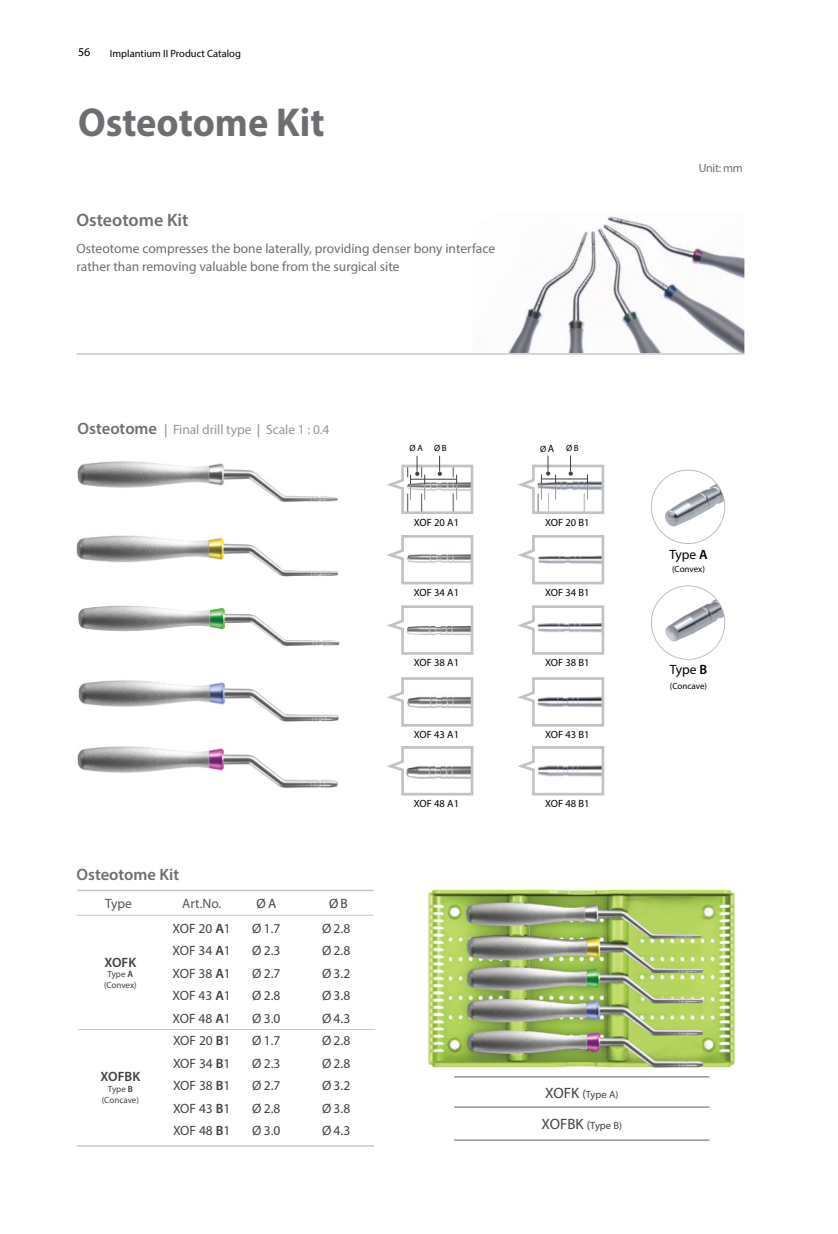
<style>
.page{position:relative;width:838px;height:1234px;background:#fff}
.page>*{position:absolute;margin:0;border:0;box-sizing:border-box;transform-origin:0 0}
.t1{font:700 40.5px "Myriad Pro";color:#6d6e71;scale:.95 1}
.t2{font:600 18px "Myriad Pro";color:#6d6e71}
.t3{font:600 16.5px "Myriad Pro";color:#6d6e71}
.t4{font:13.5px "Myriad Pro";color:#414042}
.t5{font:13.5px/18px "Myriad Pro";color:#6d6e71}
.t6{font:13.5px "Myriad Pro";letter-spacing:-.005em;color:#939598}
.t7{font:13.5px "Myriad Pro";color:#565659}
.t8{font:13.5px "Myriad Pro";color:#000}
.t9{font:600 13.5px "Myriad Pro";color:#414042}
.t10{font:12px "Myriad Pro";letter-spacing:-.025em;color:#6d6e71}
.t11{font:12px "Myriad Pro";color:#000}
.t12{font:10.5px "Myriad Pro";color:#000}
.t13{font:10.5px "Myriad Pro";color:#414042}
.t14{font:9px/10.8px "Myriad Pro";letter-spacing:-.005em;color:#414042;text-align:center}
.t15{font:9px "Myriad Pro";letter-spacing:-.01em;color:#000}
.s1{font-weight:600;font-size:16.5px;color:#6d6e71}
.s2{font-weight:600}
.s3{font-size:10.5px}
.s4{font-size:15px}
.s5{font-size:12px}
</style>
<div class="page">
<img style="left:428px;top:889px;width:307px;height:189px">
<svg style="left:387px;top:535px;width:87px;height:50px"></svg>
<svg style="left:387px;top:605px;width:87px;height:50px"></svg>
<svg style="left:387px;top:677px;width:87px;height:50px"></svg>
<svg style="left:387px;top:746px;width:87px;height:50px"></svg>
<svg style="left:387px;top:455px;width:87px;height:59px"></svg>
<svg style="left:518px;top:535px;width:87px;height:50px"></svg>
<svg style="left:518px;top:605px;width:87px;height:50px"></svg>
<svg style="left:518px;top:677px;width:87px;height:50px"></svg>
<svg style="left:518px;top:746px;width:87px;height:50px"></svg>
<img style="left:508px;top:216px;width:236px;height:137px">
<hr style="left:77px;top:353px;width:667px;height:1px;background:#c7c8ca">
<hr style="left:77px;top:914px;width:297px;height:1px;background:#c7c8ca">
<hr style="left:78px;top:1028px;width:297px;height:1px;background:#c7c8ca">
<hr style="left:77px;top:889px;width:297px;height:2px;background:#c7c8ca">
<hr style="left:77px;top:1144px;width:297px;height:2px;background:#c7c8ca">
<img style="left:665px;top:483px;width:51px;height:43px">
<div style="left:651px;top:469px;width:74px;height:74px;border:1px solid #bcbec0;border-radius:50%"></div>
<img style="left:665px;top:599px;width:51px;height:42px">
<div style="left:651px;top:585px;width:74px;height:74px;border:1px solid #bcbec0;border-radius:50%"></div>
<img style="left:77px;top:461px;width:261px;height:41px">
<img style="left:77px;top:535px;width:262px;height:42px">
<img style="left:78px;top:605px;width:261px;height:40px">
<img style="left:78px;top:680px;width:261px;height:42px">
<img style="left:77px;top:746px;width:261px;height:42px">
<svg style="left:518px;top:455px;width:87px;height:59px"></svg>
<hr style="left:454px;top:1075px;width:255px;height:2px;background:#939598">
<hr style="left:454px;top:1106px;width:255px;height:1px;background:#939598">
<hr style="left:454px;top:1139px;width:255px;height:1px;background:#939598">
<p class="t11" style="left:78px;top:45px;width:14px">56</p>
<p class="t12" style="left:110px;top:47px;width:133px">Implantium II Product Catalog</p>
<h1 class="t1" style="left:78px;top:96px;width:261px">Osteotome Kit</h1>
<h2 class="t2" style="left:77px;top:209px;width:113px">Osteotome Kit</h2>
<p class="t5" style="left:77px;top:239px;width:420px">Osteotome compresses the bone laterally, providing denser bony interface rather than removing valuable bone from the surgical site</p>
<p class="t10" style="left:698px;top:160px;width:46px">Unit: mm</p>
<p class="t6" style="left:78px;top:421px;width:253px"><span class="s1">Osteotome</span> <span class="s2">|</span> Final drill type <span class="s2">|</span> Scale 1 : 0.4</p>
<p class="t3" style="left:77px;top:863px;width:104px">Osteotome Kit</p>
<p class="t15" style="left:409px;top:442px;width:39px">Ø A Ø B</p>
<p class="t12" style="left:414px;top:515px;width:47px">XOF 20 A1</p>
<p class="t12" style="left:414px;top:585px;width:47px">XOF 34 A1</p>
<p class="t12" style="left:414px;top:655px;width:47px">XOF 38 A1</p>
<p class="t12" style="left:414px;top:727px;width:47px">XOF 43 A1</p>
<p class="t12" style="left:414px;top:796px;width:47px">XOF 48 A1</p>
<p class="t15" style="left:540px;top:442px;width:40px">Ø <span class="s3">A</span> Ø B</p>
<p class="t12" style="left:545px;top:515px;width:46px">XOF 20 B1</p>
<p class="t12" style="left:545px;top:585px;width:46px">XOF 34 B1</p>
<p class="t12" style="left:545px;top:655px;width:46px">XOF 38 B1</p>
<p class="t12" style="left:545px;top:727px;width:46px">XOF 43 B1</p>
<p class="t12" style="left:545px;top:796px;width:46px">XOF 48 B1</p>
<p class="t7" style="left:105px;top:895px;width:28px">Type</p>
<p class="t7" style="left:182px;top:895px;width:40px">Art.No.</p>
<p class="t4" style="left:256px;top:895px;width:21px">ØA</p>
<p class="t4" style="left:329px;top:895px;width:20px">ØB</p>
<p class="t4" style="left:173px;top:919px;width:60px">XOF 20 <span class="s2">A</span>1</p>
<p class="t4" style="left:252px;top:919px;width:30px">Ø 1.7</p>
<p class="t4" style="left:322px;top:919px;width:30px">Ø 2.8</p>
<p class="t4" style="left:173px;top:942px;width:60px">XOF 34 <span class="s2">A</span>1</p>
<p class="t4" style="left:252px;top:942px;width:30px">Ø 2.3</p>
<p class="t4" style="left:322px;top:942px;width:30px">Ø 2.8</p>
<p class="t4" style="left:173px;top:964px;width:60px">XOF 38 <span class="s2">A</span>1</p>
<p class="t4" style="left:252px;top:964px;width:30px">Ø 2.7</p>
<p class="t4" style="left:322px;top:964px;width:30px">Ø 3.2</p>
<p class="t4" style="left:173px;top:987px;width:60px">XOF 43 <span class="s2">A</span>1</p>
<p class="t4" style="left:252px;top:987px;width:30px">Ø 2.8</p>
<p class="t4" style="left:322px;top:987px;width:30px">Ø 3.8</p>
<p class="t4" style="left:173px;top:1009px;width:60px">XOF 48 <span class="s2">A</span>1</p>
<p class="t4" style="left:252px;top:1009px;width:30px">Ø 3.0</p>
<p class="t4" style="left:322px;top:1009px;width:30px">Ø 4.3</p>
<p class="t4" style="left:173px;top:1032px;width:59px">XOF 20 <span class="s2">B</span>1</p>
<p class="t4" style="left:252px;top:1032px;width:30px">Ø 1.7</p>
<p class="t4" style="left:322px;top:1032px;width:30px">Ø 2.8</p>
<p class="t4" style="left:173px;top:1054px;width:59px">XOF 34 <span class="s2">B</span>1</p>
<p class="t4" style="left:252px;top:1054px;width:30px">Ø 2.3</p>
<p class="t4" style="left:322px;top:1054px;width:30px">Ø 2.8</p>
<p class="t4" style="left:173px;top:1077px;width:59px">XOF 38 <span class="s2">B</span>1</p>
<p class="t4" style="left:252px;top:1077px;width:30px">Ø 2.7</p>
<p class="t4" style="left:322px;top:1077px;width:30px">Ø 3.2</p>
<p class="t4" style="left:173px;top:1099px;width:59px">XOF 43 <span class="s2">B</span>1</p>
<p class="t4" style="left:252px;top:1099px;width:30px">Ø 2.8</p>
<p class="t4" style="left:322px;top:1099px;width:30px">Ø 3.8</p>
<p class="t4" style="left:173px;top:1122px;width:59px">XOF 48 <span class="s2">B</span>1</p>
<p class="t4" style="left:252px;top:1122px;width:30px">Ø 3.0</p>
<p class="t4" style="left:322px;top:1122px;width:30px">Ø 4.3</p>
<p class="t9" style="left:104px;top:953px;width:33px">XOFK</p>
<p class="t14" style="left:104px;top:968px;width:34px">Type <span class="s2">A </span>(Convex)</p>
<p class="t9" style="left:101px;top:1068px;width:41px">XOFBK</p>
<p class="t14" style="left:102px;top:1083px;width:39px">Type <span class="s2">B </span>(Concave)</p>
<p class="t13" style="left:545px;top:1087px;width:75px"><span class="s4">XOFK</span> <span class="s5">(</span>Type A)</p>
<p class="t13" style="left:541px;top:1118px;width:82px"><span class="s4">XOFBK</span> <span class="s5">(</span>Type B)</p>
<p class="t8" style="left:669px;top:545px;width:40px">Type <span class="s2">A</span></p>
<p class="t15" style="left:672px;top:563px;width:34px">(Convex)</p>
<p class="t8" style="left:669px;top:660px;width:39px">Type <span class="s2">B</span></p>
<p class="t15" style="left:670px;top:680px;width:39px">(Concave)</p>
</div>
